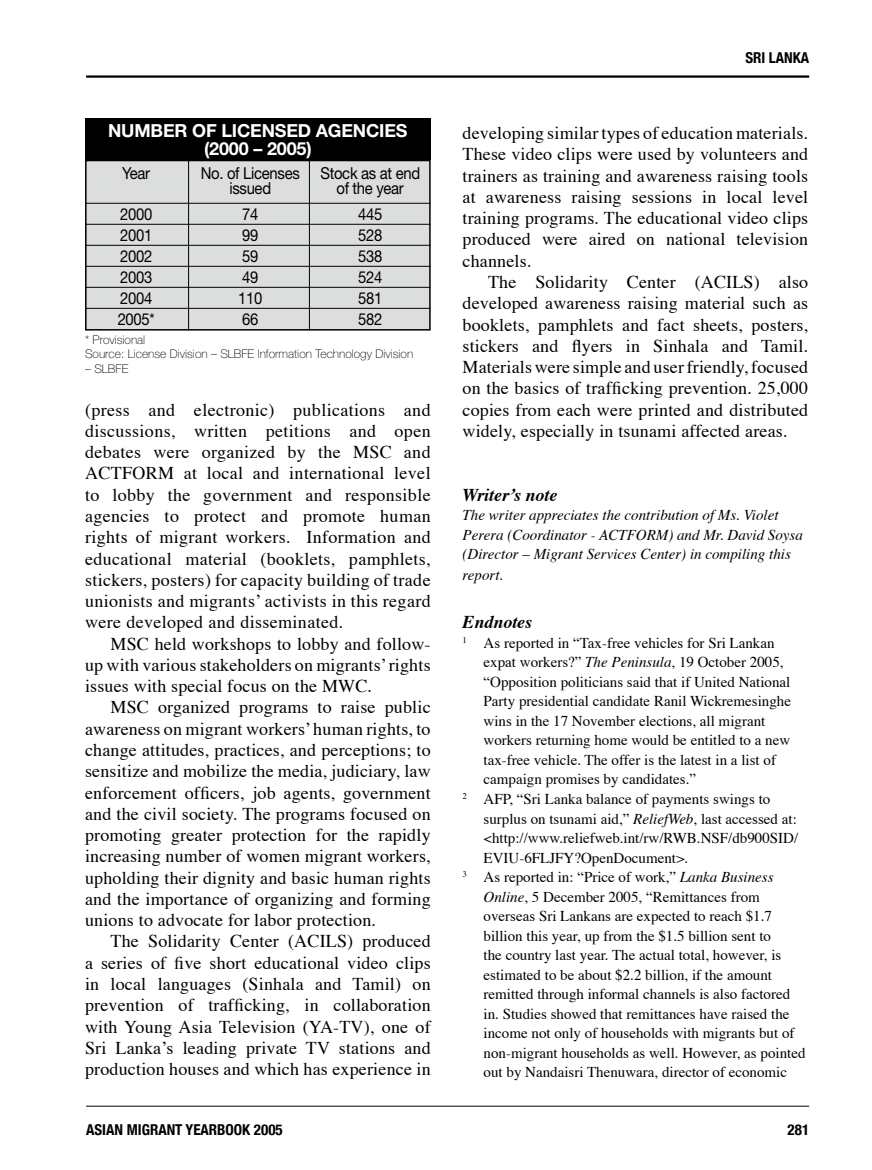
<style>
.page{position:relative;width:872px;height:1170px;background:#fff}
.page>*{position:absolute;margin:0;border:0;box-sizing:border-box;transform-origin:0 0}
.t1{font:18px/21.3px "Times";letter-spacing:.01em;color:#000;text-align:justify}
.t2{font:700 18px "Helvetica Neue";letter-spacing:-.01em;color:#fff}
.t3{font:italic 700 18px "Times";letter-spacing:-.005em;color:#000}
.t4{font:16.5px/15px "Helvetica Neue";letter-spacing:-.02em;color:#000;scale:.9 1}
.t5{font:15px "Times";color:#000}
.t6{font:italic 15px/19.5px "Times";color:#000}
.t7{font:700 condensed 15px "Helvetica Neue";color:#000}
.t8{font:100 12px/14.4px "Helvetica Neue";color:#000}
.s1{font-style:italic}
</style>
<div class="page">
<hr style="left:86px;top:75px;width:723px;height:3px;background:#000">
<hr style="left:86px;top:1105px;width:723px;height:1px;background:#000">
<div style="left:85px;top:118px;width:346px;height:42px;background:#000"></div>
<div style="left:86px;top:160px;width:344px;height:170px;background:#dcdddd"></div>
<div style="left:85px;top:160px;width:346px;height:170px;border:2px solid #000"></div>
<hr style="left:85px;top:203px;width:346px;height:1px;background:#000">
<hr style="left:85px;top:224px;width:346px;height:1px;background:#000">
<hr style="left:85px;top:245px;width:346px;height:1px;background:#000">
<hr style="left:85px;top:266px;width:346px;height:1px;background:#000">
<hr style="left:85px;top:287px;width:346px;height:1px;background:#000">
<hr style="left:85px;top:308px;width:346px;height:1px;background:#000">
<hr style="left:309px;top:161px;width:1px;height:169px;background:#000">
<hr style="left:188px;top:161px;width:1px;height:169px;background:#000">
<p class="t2" style="left:108px;top:119px;width:28px">NUMBER</p>
<p class="t2" style="left:192px;top:119px;width:52px">OF LICENSED</p>
<p class="t2" style="left:316px;top:119px;width:25px">AGENCIES</p>
<p class="t2" style="left:204px;top:137px;width:109px">(2000 – 2005)</p>
<p class="t4" style="left:122px;top:165px;width:33px">Year</p>
<p class="t4" style="left:229px;top:165px;width:213px;text-indent:-29px">No. of Licenses Stock as at end issued</p>
<p class="t4" style="left:336px;top:180px;width:76px">of the year</p>
<p class="t4" style="left:120px;top:206px;width:37px">2000</p>
<p class="t4" style="left:242px;top:206px;width:20px">74</p>
<p class="t4" style="left:358px;top:206px;width:28px">445</p>
<p class="t4" style="left:120px;top:227px;width:37px">2001</p>
<p class="t4" style="left:242px;top:227px;width:20px">99</p>
<p class="t4" style="left:358px;top:227px;width:28px">528</p>
<p class="t4" style="left:120px;top:248px;width:37px">2002</p>
<p class="t4" style="left:242px;top:248px;width:20px">59</p>
<p class="t4" style="left:358px;top:248px;width:28px">538</p>
<p class="t4" style="left:120px;top:269px;width:37px">2003</p>
<p class="t4" style="left:242px;top:269px;width:20px">49</p>
<p class="t4" style="left:358px;top:269px;width:28px">524</p>
<p class="t4" style="left:120px;top:290px;width:37px">2004</p>
<p class="t4" style="left:238px;top:290px;width:28px">110</p>
<p class="t4" style="left:358px;top:290px;width:28px">581</p>
<p class="t4" style="left:118px;top:311px;width:43px">2005*</p>
<p class="t4" style="left:242px;top:311px;width:20px">66</p>
<p class="t4" style="left:358px;top:311px;width:28px">582</p>
<p class="t8" style="left:85px;top:332px;width:330px">* Provisional<br>Source: License Division – SLBFE Information Technology Division</p>
<p class="t8" style="left:85px;top:361px;width:45px">– SLBFE</p>
<p class="t1" style="left:85px;top:397px;width:347px">(press and electronic) publications and discussions, written petitions and open debates were organized by the MSC and ACTFORM at local and international level to lobby the government and responsible agencies to protect and promote human rights of migrant workers. Information and educational material (booklets, pamphlets, stickers, posters) for capacity building of trade unionists and migrants’ activists in this regard were developed and disseminated.</p>
<p class="t1" style="left:85px;top:631px;width:347px;text-indent:26px">MSC held workshops to lobby and follow&shy;up with various stakeholders on migrants’ rights issues with special focus on the MWC.</p>
<p class="t1" style="left:85px;top:695px;width:347px;text-indent:26px">MSC organized programs to raise public awareness on migrant workers’ human rights, to change attitudes, practices, and perceptions; to sensitize and mobilize the media, judiciary, law enforcement officers, job agents, government and the civil society. The programs focused on promoting greater protection for the rapidly increasing number of women migrant workers, upholding their dignity and basic human rights and the importance of organizing and forming unions to advocate for labor protection.</p>
<p class="t1" style="left:85px;top:929px;width:347px;text-indent:26px">The Solidarity Center (ACILS) produced a series of five short educational video clips in local languages (Sinhala and Tamil) on prevention of trafficking, in collaboration with Young Asia Television (YA-TV), one of Sri Lanka’s leading private TV stations and production houses and which has experience in</p>
<p class="t7" style="left:745px;top:48px;width:65px">SRI LANKA</p>
<p class="t1" style="left:462px;top:121px;width:347px">developing similar types of education materials.<br>These video clips were used by volunteers and trainers as training and awareness raising tools at awareness raising sessions in local level training programs. The educational video clips produced were aired on national television channels.</p>
<p class="t1" style="left:462px;top:270px;width:347px;text-indent:26px">The Solidarity Center (ACILS) also developed awareness raising material such as booklets, pamphlets and fact sheets, posters, stickers and flyers in Sinhala and Tamil.<br>Materials were simple and user friendly, focused on the basics of trafficking prevention. 25,000 copies from each were printed and distributed widely, especially in tsunami affected areas.</p>
<p class="t3" style="left:462px;top:478px;width:96px">Writer’s note</p>
<p class="t6" style="left:462px;top:504px;width:342px">The writer appreciates the contribution of Ms. Violet<br>Perera (Coordinator - ACTFORM) and Mr. David Soysa (Director – Migrant Services Center) in compiling this</p>
<p class="t6" style="left:462px;top:564px;width:42px">report.</p>
<p class="t3" style="left:462px;top:605px;width:71px">Endnotes</p>
<p class="t5" style="left:462px;top:628px;width:313px"><sup>1</sup> As reported in “Tax-free vehicles for Sri Lankan</p>
<p class="t5" style="left:483px;top:648px;width:301px">expat workers?” <span class="s1">The Peninsula</span>, 19 October 2005,</p>
<p class="t5" style="left:483px;top:667px;width:308px">“Opposition politicians said that if United National</p>
<p class="t5" style="left:483px;top:687px;width:309px">Party presidential candidate Ranil Wickremesinghe</p>
<p class="t5" style="left:483px;top:706px;width:283px">wins in the 17 November elections, all migrant</p>
<p class="t5" style="left:483px;top:726px;width:308px">workers returning home would be entitled to a new</p>
<p class="t5" style="left:483px;top:745px;width:294px">tax-free vehicle. The offer is the latest in a list of</p>
<p class="t5" style="left:483px;top:765px;width:214px">campaign promises by candidates.”</p>
<p class="t5" style="left:462px;top:784px;width:309px"><sup>2</sup> AFP, “Sri Lanka balance of payments swings to</p>
<p class="t5" style="left:483px;top:804px;width:315px">surplus on tsunami aid,” <span class="s1">ReliefWeb</span>, last accessed at:</p>
<p class="t5" style="left:483px;top:823px;width:316px">&lt;http://www.reliefweb.int/rw/RWB.NSF/db900SID/</p>
<p class="t5" style="left:483px;top:843px;width:206px">EVIU-6FLJFY?OpenDocument&gt;.</p>
<p class="t5" style="left:462px;top:862px;width:312px"><sup>3</sup> As reported in: “Price of work,” <span class="s1">Lanka Business</span></p>
<p class="t5" style="left:483px;top:882px;width:278px"><span class="s1">Online</span>, 5 December 2005, “Remittances from</p>
<p class="t5" style="left:483px;top:901px;width:290px">overseas Sri Lankans are expected to reach $1.7</p>
<p class="t5" style="left:483px;top:921px;width:289px">billion this year, up from the $1.5 billion sent to</p>
<p class="t5" style="left:483px;top:940px;width:299px">the country last year. The actual total, however, is</p>
<p class="t5" style="left:483px;top:960px;width:290px">estimated to be about $2.2 billion, if the amount</p>
<p class="t5" style="left:483px;top:979px;width:308px">remitted through informal channels is also factored</p>
<p class="t5" style="left:483px;top:999px;width:307px">in. Studies showed that remittances have raised the</p>
<p class="t5" style="left:483px;top:1018px;width:312px">income not only of households with migrants but of</p>
<p class="t5" style="left:483px;top:1038px;width:323px">non-migrant households as well. However, as pointed</p>
<p class="t5" style="left:483px;top:1057px;width:305px">out by Nandaisri Thenuwara, director of economic</p>
<p class="t7" style="left:86px;top:1120px;width:198px">ASIAN MIGRANT YEARBOOK 2005</p>
<p class="t7" style="left:787px;top:1120px;width:23px">281</p>
</div>
